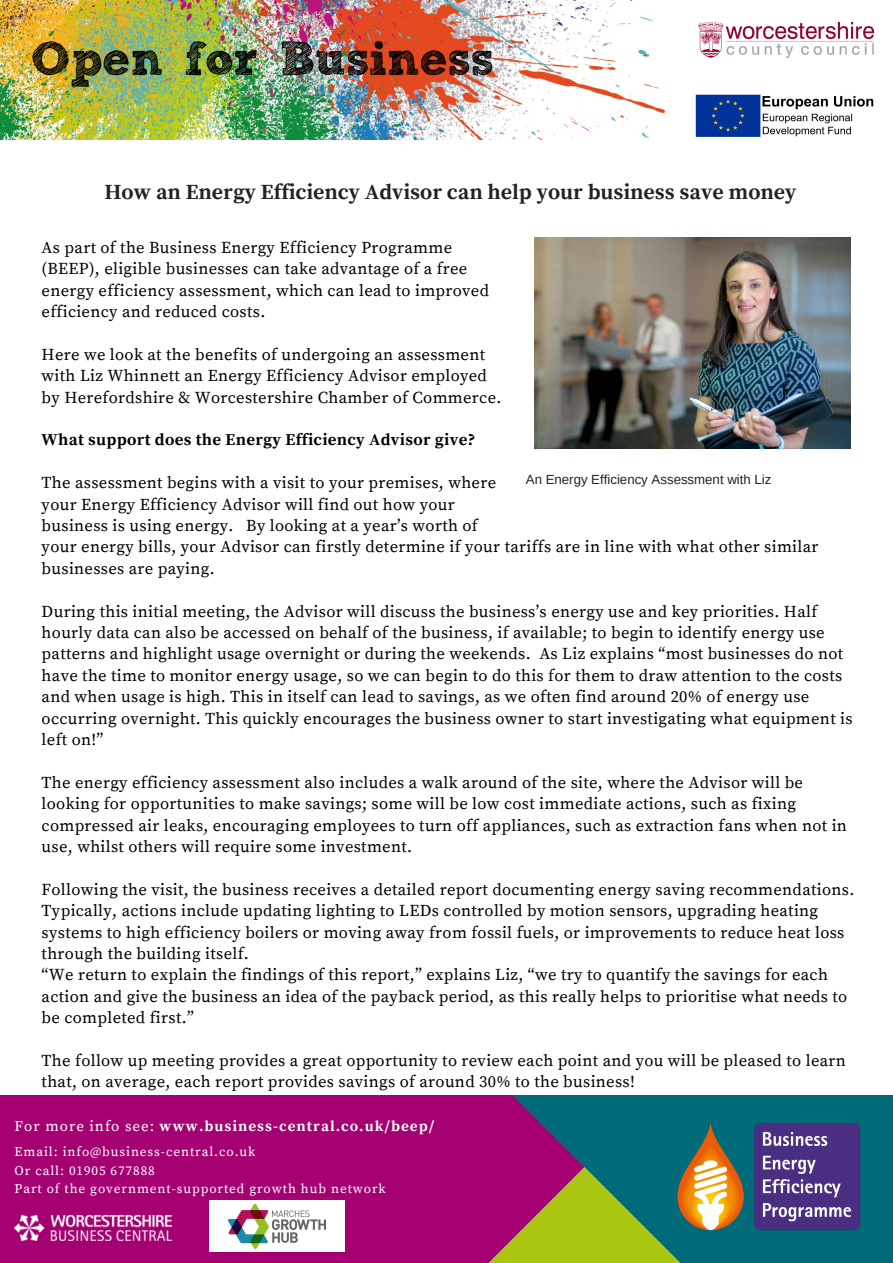
<style>
.page{position:relative;width:893px;height:1263px;background:#fff}
.page>*{position:absolute;margin:0;border:0;box-sizing:border-box;transform-origin:0 0}
.t1{font:700 21.45px "Source Serif Pro";color:#222}
.t2{font:16.5px/21.5px "Source Serif Pro";letter-spacing:.02em;color:#000}
.t3{font:700 16.5px "Source Serif Pro";letter-spacing:.02em;color:#000}
.t4{font:700 14.85px "Source Serif Pro";letter-spacing:.07em;color:#fff}
.t5{font:13.2px/18px "Source Serif Pro";letter-spacing:.07em;color:#fff}
.t6{font:13.2px "Arimo";color:#222}
.s1{font-weight:400}
</style>
<div class="page">
<div style="left:0;top:1095px;width:473px;height:168px;background:#a40072"></div>
<img style="left:0;top:0;width:841px;height:140px">
<svg style="left:473px;top:1095px;width:420px;height:168px;background:#55615f"></svg>
<img style="left:698px;top:23px;width:176px;height:34px">
<img style="left:690px;top:91px;width:184px;height:49px">
<img style="left:18px;top:23px;width:491px;height:91px">
<img style="left:667px;top:1106px;width:206px;height:143px">
<img style="left:15px;top:1215px;width:156px;height:26px">
<div style="left:209px;top:1200px;width:136px;height:52px;background:#fff"></div>
<img style="left:229px;top:1205px;width:96px;height:44px">
<img style="left:535px;top:238px;width:315px;height:210px">
<h1 class="t1" style="left:105px;top:180px;width:694px">How an Energy Efficiency Advisor can help your business save money</h1>
<p class="t2" style="left:42px;top:237px;width:449px">As part of the Business Energy Efficiency Programme (BEEP), eligible businesses can take advantage of a free energy efficiency assessment, which can lead to improved efficiency and reduced costs.</p>
<p class="t2" style="left:42px;top:344px;width:461px">Here we look at the benefits of undergoing an assessment with Liz Whinnett an Energy Efficiency Advisor employed by Herefordshire &amp; Worcestershire Chamber of Commerce.</p>
<p class="t3" style="left:42px;top:430px;width:435px">What support does the Energy Efficiency Advisor give?</p>
<p class="t2" style="left:42px;top:473px;width:778px">The assessment begins with a visit to your premises, where<br>your Energy Efficiency Advisor will find out how your<br>business is using energy. By looking at a year’s worth of<br>your energy bills, your Advisor can firstly determine if your tariffs are in line with what other similar businesses are paying.</p>
<p class="t2" style="left:42px;top:601px;width:812px">During this initial meeting, the Advisor will discuss the business’s energy use and key priorities. Half hourly data can also be accessed on behalf of the business, if available; to begin to identify energy use patterns and highlight usage overnight or during the weekends. As Liz explains “most businesses do not have the time to monitor energy usage, so we can begin to do this for them to draw attention to the costs and when usage is high. This in itself can lead to savings, as we often find around 20% of energy use occurring overnight. This quickly encourages the business owner to start investigating what equipment is left on!”</p>
<p class="t2" style="left:42px;top:772px;width:807px">The energy efficiency assessment also includes a walk around of the site, where the Advisor will be looking for opportunities to make savings; some will be low cost immediate actions, such as fixing compressed air leaks, encouraging employees to turn off appliances, such as extraction fans when not in use, whilst others will require some investment.</p>
<p class="t2" style="left:42px;top:879px;width:814px">Following the visit, the business receives a detailed report documenting energy saving recommendations.<br>Typically, actions include updating lighting to LEDs controlled by motion sensors, upgrading heating systems to high efficiency boilers or moving away from fossil fuels, or improvements to reduce heat loss through the building itself.<br>“We return to explain the findings of this report,” explains Liz, “we try to quantify the savings for each action and give the business an idea of the payback period, as this really helps to prioritise what needs to be completed first.”</p>
<p class="t2" style="left:42px;top:1050px;width:806px">The follow up meeting provides a great opportunity to review each point and you will be pleased to learn that, on average, each report provides savings of around 30% to the business!</p>
<p class="t6" style="left:526px;top:472px;width:247px">An Energy Efficiency Assessment with Liz</p>
<p class="t4" style="left:15px;top:1117px;width:421px"><span class="s1">For more info see:</span> www.business-central.co.uk/beep/</p>
<p class="t5" style="left:15px;top:1143px;width:373px">Email: info@business-central.co.uk<br>Or call: 01905 677888<br>Part of the government-supported growth hub network</p>
</div>
